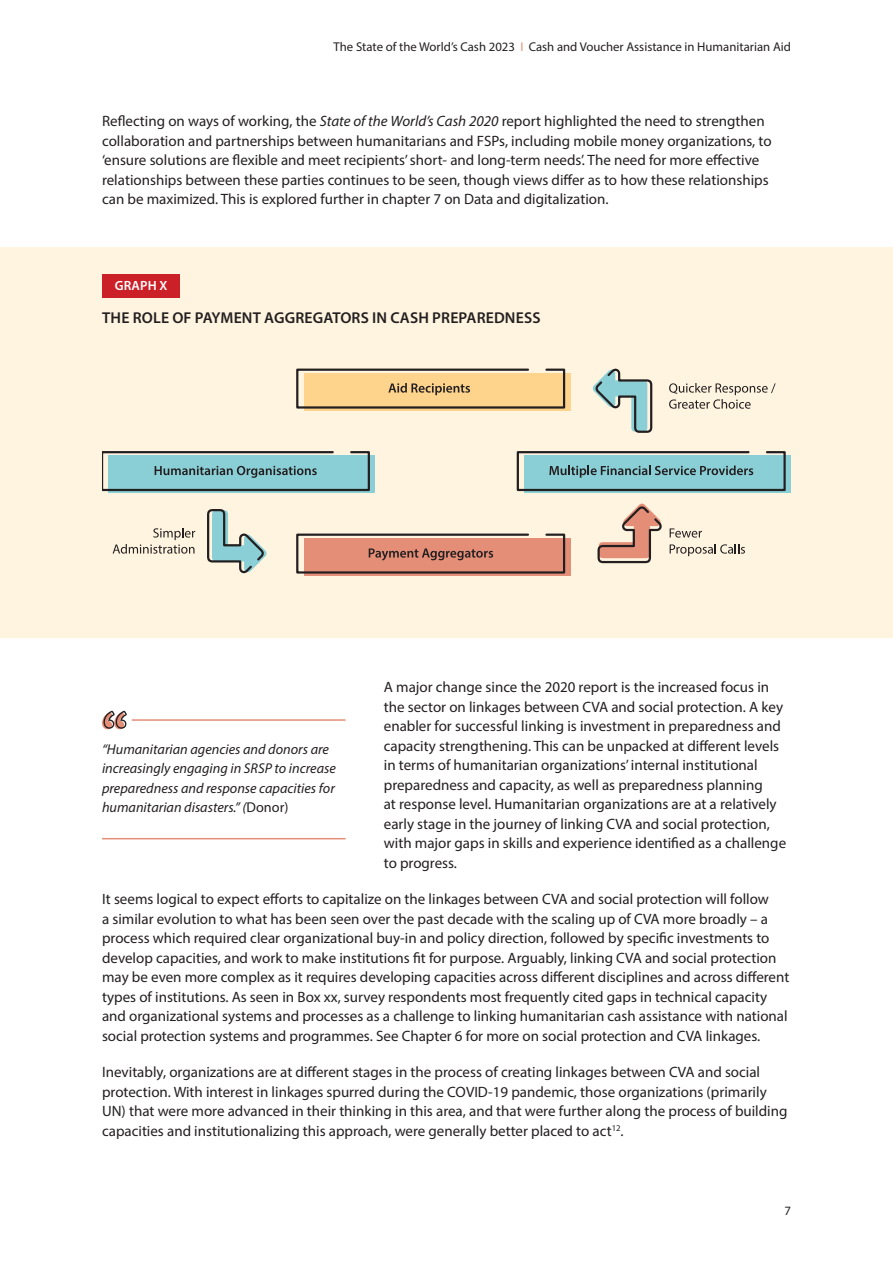
<style>
.page{position:relative;width:893px;height:1263px;background:#fff}
.page>*{position:absolute;margin:0;border:0;box-sizing:border-box;transform-origin:0 0}
.t1{font:600 15.75px "Myriad Pro";letter-spacing:.01em;color:#231f20}
.t2{font:15px/19.5px "Myriad Pro";color:#231f20}
.t3{font:italic 14.25px/19.5px "Myriad Pro";color:#231f20}
.t4{font:600 13.35px "Myriad Pro";letter-spacing:.01em;color:#fff}
.t5{font:12.75px "Myriad Pro";color:#231f20}
.s1{color:#e48e78}
.s2{font-style:italic}
.s3{font-style:normal}
</style>
<div class="page">
<div style="left:0;top:247px;width:893px;height:391px;background:#fef4df"></div>
<div style="left:102px;top:274px;width:78px;height:23px;background:#cb2028"></div>
<div style="left:304px;top:538px;width:266px;height:38px;background:#e48e78"></div>
<svg style="left:102px;top:451px;width:193px;height:41px;background:#7fb2b6"></svg>
<svg style="left:207px;top:509px;width:60px;height:65px"></svg>
<svg style="left:113px;top:528px;width:82px;height:26px"></svg>
<svg style="left:295px;top:368px;width:492px;height:207px"></svg>
<svg style="left:102px;top:711px;width:25px;height:18px"></svg>
<hr style="left:132px;top:719px;width:214px;height:2px;background:#e48e78">
<hr style="left:102px;top:838px;width:244px;height:1px;background:#e48e78">
<p class="t5" style="left:334px;top:39px;width:459px">The State of the World’s Cash 2023 <span class="s1">I</span> Cash and Voucher Assistance in Humanitarian Aid</p>
<p class="t2" style="left:102px;top:111px;width:671px">Reflecting on ways of working, the <span class="s2">State of the World’s Cash 2020</span> report highlighted the need to strengthen collaboration and partnerships between humanitarians and FSPs, including mobile money organizations, to ‘ensure solutions are flexible and meet recipients’ short- and long-term needs’. The need for more effective relationships between these parties continues to be seen, though views differ as to how these relationships can be maximized. This is explored further in chapter 7 on Data and digitalization.</p>
<p class="t4" style="left:115px;top:277px;width:54px">GRAPH X</p>
<p class="t1" style="left:102px;top:307px;width:440px">THE ROLE OF PAYMENT AGGREGATORS IN CASH PREPAREDNESS</p>
<p class="t2" style="left:384px;top:677px;width:404px">A major change since the 2020 report is the increased focus in the sector on linkages between CVA and social protection. A key enabler for successful linking is investment in preparedness and capacity strengthening. This can be unpacked at different levels in terms of humanitarian organizations’ internal institutional preparedness and capacity, as well as preparedness planning<br>at response level. Humanitarian organizations are at a relatively early stage in the journey of linking CVA and social protection, with major gaps in skills and experience identified as a challenge to progress.</p>
<p class="t2" style="left:102px;top:889px;width:689px">It seems logical to expect efforts to capitalize on the linkages between CVA and social protection will follow<br>a similar evolution to what has been seen over the past decade with the scaling up of CVA more broadly – a process which required clear organizational buy-in and policy direction, followed by specific investments to develop capacities, and work to make institutions fit for purpose. Arguably, linking CVA and social protection may be even more complex as it requires developing capacities across different disciplines and across different types of institutions. As seen in Box xx, survey respondents most frequently cited gaps in technical capacity and organizational systems and processes as a challenge to linking humanitarian cash assistance with national social protection systems and programmes. See Chapter 6 for more on social protection and CVA linkages.</p>
<p class="t2" style="left:102px;top:1062px;width:687px">Inevitably, organizations are at different stages in the process of creating linkages between CVA and social protection. With interest in linkages spurred during the COVID-19 pandemic, those organizations (primarily UN) that were more advanced in their thinking in this area, and that were further along the process of building capacities and institutionalizing this approach, were generally better placed to act<sup>12</sup>.</p>
<p class="t3" style="left:102px;top:739px;width:235px">“Humanitarian agencies and donors are increasingly engaging in SRSP to increase preparedness and response capacities for humanitarian disasters.” (<span class="s3">Donor)</span></p>
<p class="t5" style="left:784px;top:1203px;width:8px">7</p>
</div>
